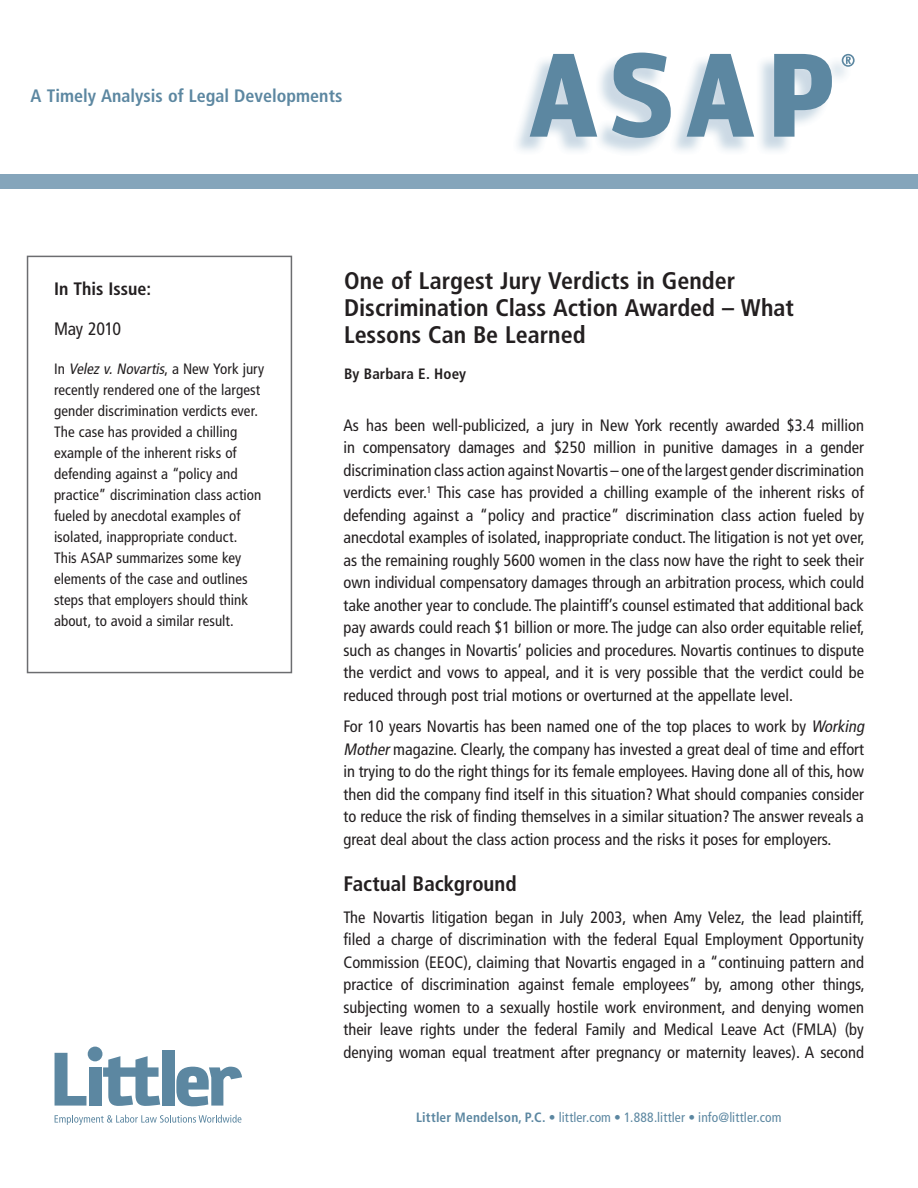
<style>
.page{position:relative;width:918px;height:1188px;background:#fff}
.page>*{position:absolute;margin:0;border:0;box-sizing:border-box;transform-origin:0 0}
.t1{font:700 condensed 24px/27px "Frutiger LT Std";color:#231f20}
.t2{font:700 condensed 21px "Frutiger LT Std";color:#231f20}
.t3{font:700 condensed 18px "Frutiger LT Std";color:#5c87a1}
.t4{font:700 condensed 18px "Frutiger LT Std";color:#231f20}
.t5{font:condensed 18px "Frutiger LT Std";letter-spacing:-.015em;color:#231f20}
.t6{font:condensed 16.5px/22.5px "Frutiger LT Std";color:#231f20;text-align:justify}
.t7{font:condensed 15px/21px "Frutiger LT Std";letter-spacing:.005em;color:#231f20}
.t8{font:700 condensed 15px "Frutiger LT Std";letter-spacing:.01em;color:#231f20}
.t9{font:condensed 13.5px "Frutiger LT Std";letter-spacing:.005em;color:#5c87a1}
.s1{font-style:italic}
.s2{font-weight:700}
</style>
<div class="page">
<svg style="left:55px;top:1115px;width:186px;height:10px"></svg>
<div style="left:88px;top:1047px;width:14px;height:14px;background:#5c87a1;border-radius:50%"></div>
<div style="left:89px;top:1067px;width:12px;height:39px;background:#5c87a1"></div>
<svg style="left:55px;top:1053px;width:31px;height:53px"></svg>
<div style="left:162px;top:1050px;width:12px;height:56px;background:#5c87a1"></div>
<svg style="left:103px;top:1056px;width:57px;height:50px"></svg>
<svg style="left:176px;top:1067px;width:66px;height:39px"></svg>
<div style="left:0;top:174px;width:918px;height:15px;background:#85a5bb"></div>
<svg style="left:530px;top:53px;width:325px;height:85px"></svg>
<div style="left:27px;top:256px;width:265px;height:417px;border:2px solid #6c6d70"></div>
<p class="t3" style="left:31px;top:86px;width:313px">A Timely Analysis of Legal Developments</p>
<p class="t4" style="left:54px;top:278px;width:99px">In This Issue:</p>
<p class="t5" style="left:54px;top:318px;width:69px">May 2010</p>
<p class="t7" style="left:54px;top:358px;width:212px">I n <span class="s1">Velez v.Novartis</span>, a N e w Yo r k j u r y recently rendered one of the largest gender discrimination verdicts ever.<br>The case has provided a chilling example of the inherent risks of defending against a “policy and practice” discrimination class action fueled by anecdotal examples of isolated, inappropriate conduct.<br>This ASAP summarizes some key elements of the case and outlines steps that employers should think about, to avoid a similar result.</p>
<h1 class="t1" style="left:344px;top:267px;width:451px">One of Largest Jury Verdicts in Gender<br>Discrimination Class Action Awarded – What<br>Lessons Can Be Learned</h1>
<p class="t8" style="left:344px;top:364px;width:124px">By Barbara E. Hoey</p>
<p class="t6" style="left:344px;top:414px;width:523px">As has been well-publicized, a jury in New York recently awarded $3.4 million in compensatory damages and $250 million in punitive damages in a gender discrimination class action against Novartis – one of the largest gender discrimination verdicts ever.<sup>1</sup> This case has provided a chilling example of the inherent risks of defending against a “policy and practice” discrimination class action fueled by anecdotal examples of isolated, inappropriate conduct. The litigation is not yet over, as the remaining roughly 5600 women in the class now have the right to seek their own individual compensatory damages through an arbitration process, which could take another year to conclude. The plaintiff’s counsel estimated that additional back pay awards could reach $1 billion or more. The judge can also order equitable relief, such as changes in Novartis’ policies and procedures. Novartis continues to dispute the verdict and vows to appeal, and it is very possible that the verdict could be reduced through post trial motions or overturned at the appellate level.</p>
<p class="t6" style="left:343px;top:716px;width:525px;text-align:left">For 10 years Novartis has been named one of the top places to work by <span class="s1">Working Mother</span>magazine. Clearly, the company has invested a great deal of time and effort in trying to do the right things for its female employees. Having done all of this, how then did the company find itself in this situation? What should companies consider to reduce the risk of finding themselves in a similar situation? The answer reveals a great deal about the class action process and the risks it poses for employers.</p>
<p class="t2" style="left:344px;top:872px;width:175px">Factual Background</p>
<p class="t6" style="left:344px;top:906px;width:523px">The Novartis litigation began in July 2003, when Amy Velez, the lead plaintiff, filed a charge of discrimination with the federal Equal Employment Opportunity Commission (EEOC), claiming that Novartis engaged in a “continuing pattern and practice of discrimination against female employees” by, among other things, subjecting women to a sexually hostile work environment, and denying women their leave rights under the federal Family and Medical Leave Act (FMLA) (by denying woman equal treatment after pregnancy or maternity leaves). A second</p>
<p class="t9" style="left:416px;top:1110px;width:367px"><span class="s2">Littler Mendelson, P.C.</span> • littler.com • 1.888.littler • info@littler.com</p>
</div>
